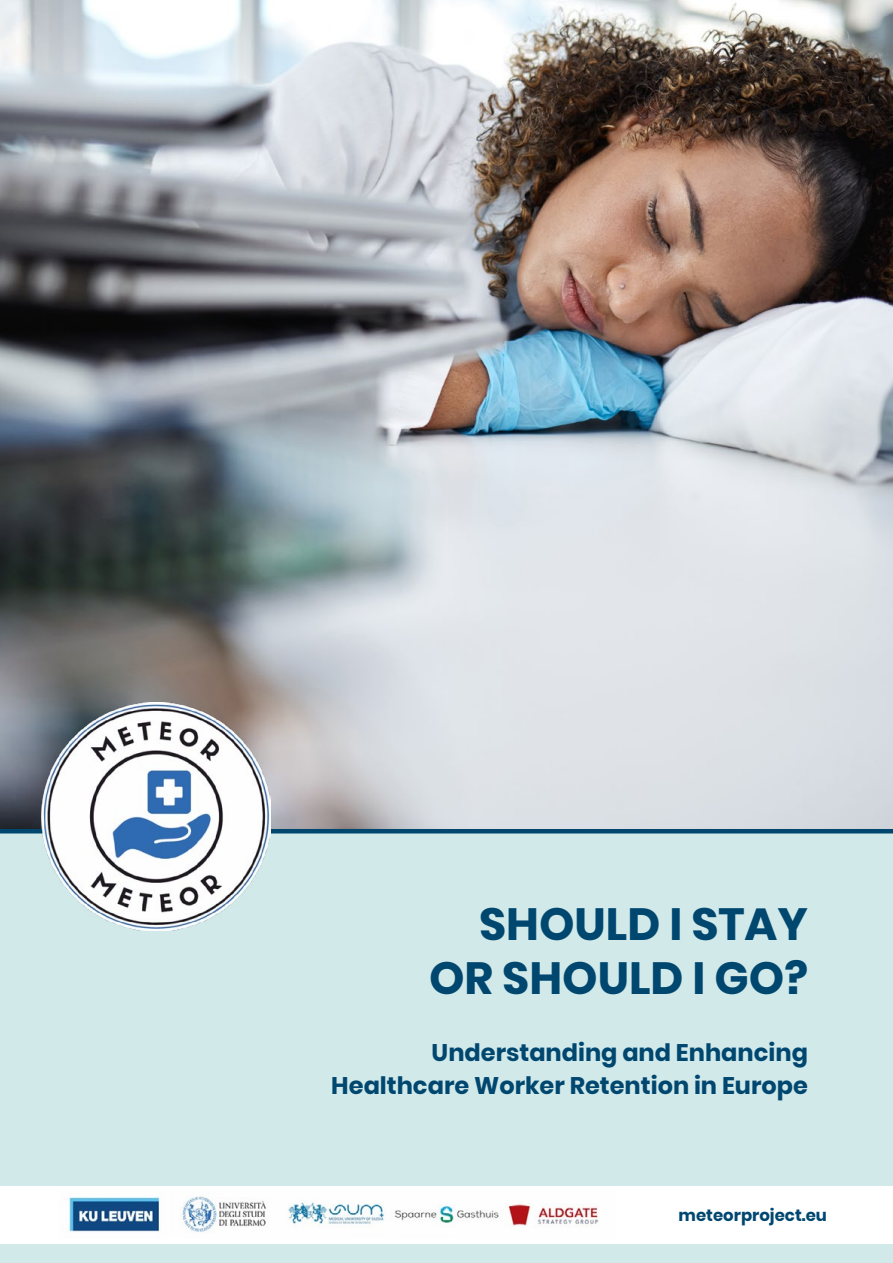
<style>
.page{position:relative;width:893px;height:1263px;background:#d1e9e9}
.page>*{position:absolute;margin:0;border:0;box-sizing:border-box;transform-origin:0 0}
.t1{font:700 45px/54px "Poppins";color:#004770;text-align:right}
.t2{font:700 24px/33px "Poppins";color:#004770;text-align:right}
.t3{font:700 16.5px "Poppins";color:#004770}
</style>
<div class="page">
<div style="left:0;top:1186px;width:893px;height:58px;background:#fff"></div>
<img style="left:67px;top:1196px;width:532px;height:37px">
<img style="left:0;top:0;width:893px;height:833px">
<img style="left:42px;top:702px;width:229px;height:229px">
<h1 class="t1" style="left:429px;top:898px;width:380px">SHOULD I STAY<br>OR SHOULD I GO?</h1>
<p class="t2" style="left:331px;top:1036px;width:478px">Understanding and Enhancing<br>Healthcare Worker Retention in Europe</p>
<p class="t3" style="left:679px;top:1205px;width:150px">meteorproject.eu</p>
</div>
